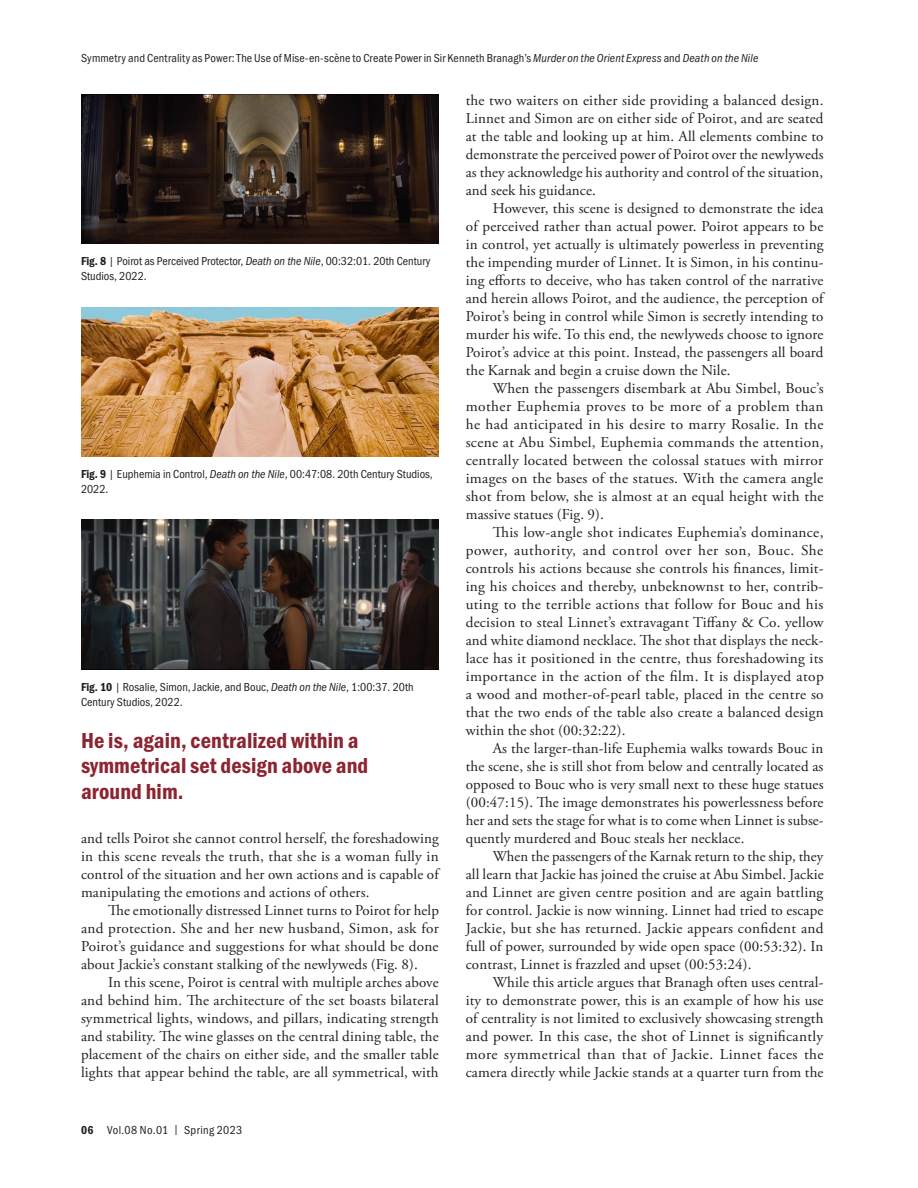
<style>
.page{position:relative;width:918px;height:1188px;background:#fff}
.page>*{position:absolute;margin:0;border:0;box-sizing:border-box;transform-origin:0 0}
.t1{font:22.5px/25.5px "Franklin Gothic URW Con Dem";letter-spacing:.005em;color:#8d2431}
.t2{font:15px/18px "Adobe Garamond Pro";letter-spacing:.01em;color:#231f20;text-align:justify}
.t3{font:12px/15px "Franklin Gothic URW Cond";letter-spacing:.005em;color:#231f20}
.t4{font:12px "Franklin Gothic URW Cond";letter-spacing:.03em;color:#231f20}
.s1{font-family:"Franklin Gothic URW Con Boo Ita"}
.s2{font-family:"Franklin Gothic URW Con Dem"}
</style>
<div class="page">
<img style="left:81px;top:94px;width:357px;height:150px">
<img style="left:81px;top:307px;width:358px;height:149px">
<img style="left:81px;top:520px;width:357px;height:149px">
<p class="t3" style="left:81px;top:50px;width:679px">Symmetry and Centrality as Power: The Use of Mise-en-scène to Create Power in Sir Kenneth Branagh’s <span class="s1">Murder on the Orient Express</span> and <span class="s1">Death on the Nile</span></p>
<p class="t3" style="left:81px;top:253px;width:351px"><span class="s2">Fig. 8</span> | Poirot as Perceived Protector, <span class="s1">Death on the Nile</span>, 00:32:01. 20th Century<br>Studios, 2022.</p>
<p class="t3" style="left:81px;top:466px;width:353px"><span class="s2">Fig. 9</span> | Euphemia in Control, <span class="s1">Death on the Nile</span>, 00:47:08. 20th Century Studios,<br>2022.</p>
<p class="t3" style="left:81px;top:678px;width:334px"><span class="s2">Fig. 10</span> | Rosalie, Simon, Jackie, and Bouc, <span class="s1">Death on the Nile</span>, 1:00:37. 20th<br>Century Studios, 2022.</p>
<h1 class="t1" style="left:81px;top:726px;width:289px">He is, again, centralized within a symmetrical set design above and around him.</h1>
<p class="t2" style="left:81px;top:830px;width:359px">and tells Poirot she cannot control herself, the foreshadowing in this scene reveals the truth, that she is a woman fully in control of the situation and her own actions and is capable of manipulating the emotions and actions of others.</p>
<p class="t2" style="left:81px;top:902px;width:360px;text-indent:27px">The emotionally distressed Linnet turns to Poirot for help and protection. She and her new husband, Simon, ask for Poirot’s guidance and suggestions for what should be done about Jackie’s constant stalking of the newlyweds (Fig. 8).</p>
<p class="t2" style="left:81px;top:974px;width:359px;text-indent:27px">In this scene, Poirot is central with multiple arches above and behind him. The architecture of the set boasts bilateral symmetrical lights, windows, and pillars, indicating strength and stability. The wine glasses on the central dining table, the placement of the chairs on either side, and the smaller table lights that appear behind the table, are all symmetrical, with</p>
<p class="t4" style="left:81px;top:1121px;width:163px"><span class="s2">06</span> Vol.08 No.01 | Spring 2023</p>
<p class="t2" style="left:466px;top:92px;width:359px">the two waiters on either side providing a balanced design.<br>Linnet and Simon are on either side of Poirot, and are seated at the table and looking up at him. All elements combine to demonstrate the perceived power of Poirot over the newlyweds as they acknowledge his authority and control of the situation, and seek his guidance.</p>
<p class="t2" style="left:466px;top:200px;width:359px;text-indent:27px">However, this scene is designed to demonstrate the idea of perceived rather than actual power. Poirot appears to be in control, yet actually is ultimately powerless in preventing the impending murder of Linnet. It is Simon, in his continu&shy;ing efforts to deceive, who has taken control of the narrative and herein allows Poirot, and the audience, the perception of Poirot’s being in control while Simon is secretly intending to murder his wife. To this end, the newlyweds choose to ignore Poirot’s advice at this point. Instead, the passengers all board the Karnak and begin a cruise down the Nile.</p>
<p class="t2" style="left:466px;top:380px;width:359px;text-indent:27px">When the passengers disembark at Abu Simbel, Bouc’s mother Euphemia proves to be more of a problem than he had anticipated in his desire to marry Rosalie. In the scene at Abu Simbel, Euphemia commands the attention, centrally located between the colossal statues with mirror images on the bases of the statues. With the camera angle shot from below, she is almost at an equal height with the massive statues (Fig. 9).</p>
<p class="t2" style="left:466px;top:524px;width:360px;text-indent:27px">This low-angle shot indicates Euphemia’s dominance, power, authority, and control over her son, Bouc. She controls his actions because she controls his finances, limit&shy;ing his choices and thereby, unbeknownst to her, contrib&shy;uting to the terrible actions that follow for Bouc and his decision to steal Linnet’s extravagant Tiffany &amp; Co. yellow and white diamond necklace. The shot that displays the neck&shy;lace has it positioned in the centre, thus foreshadowing its importance in the action of the film. It is displayed atop a wood and mother-of-pearl table, placed in the centre so that the two ends of the table also create a balanced design within the shot (00:32:22).</p>
<p class="t2" style="left:466px;top:740px;width:359px;text-indent:27px">As the larger-than-life Euphemia walks towards Bouc in the scene, she is still shot from below and centrally located as opposed to Bouc who is very small next to these huge statues (00:47:15). The image demonstrates his powerlessness before her and sets the stage for what is to come when Linnet is subse&shy;quently murdered and Bouc steals her necklace.</p>
<p class="t2" style="left:466px;top:848px;width:359px;text-indent:27px">When the passengers of the Karnak return to the ship, they all learn that Jackie has joined the cruise at Abu Simbel. Jackie and Linnet are given centre position and are again battling for control. Jackie is now winning. Linnet had tried to escape Jackie, but she has returned. Jackie appears confident and full of power, surrounded by wide open space (00:53:32). In contrast, Linnet is frazzled and upset (00:53:24).</p>
<p class="t2" style="left:466px;top:974px;width:359px;text-indent:27px">While this article argues that Branagh often uses central&shy;ity to demonstrate power, this is an example of how his use of centrality is not limited to exclusively showcasing strength and power. In this case, the shot of Linnet is significantly more symmetrical than that of Jackie. Linnet faces the camera directly while Jackie stands at a quarter turn from the</p>
</div>
